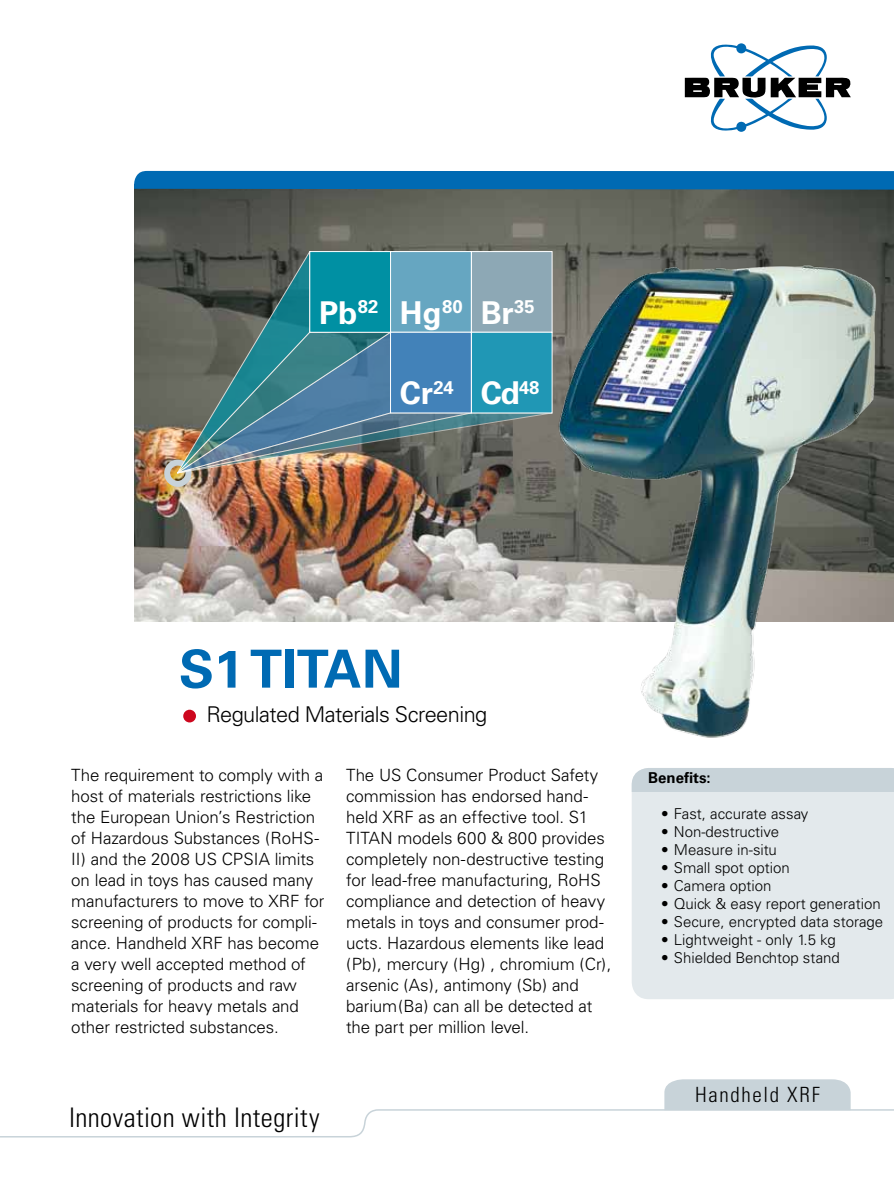
<style>
.page{position:relative;width:894px;height:1188px;background:#fff}
.page>*{position:absolute;margin:0;border:0;box-sizing:border-box;transform-origin:0 0}
.t1{font:700 52.5px "Univers";color:#006ab3}
.t2{font:700 31.5px "Univers";letter-spacing:-.005em;color:#fff}
.t3{font:300 condensed 27px "Univers LT Std";letter-spacing:.015em;color:#000}
.t4{font:300 21.75px "Univers";letter-spacing:-.025em;color:#000}
.t5{font:300 condensed 21px "Univers LT Std";letter-spacing:.08em;color:#000}
.t6{font:300 16.8px/21px "Univers";letter-spacing:-.005em;color:#000}
.t7{font:300 15px "Univers";color:#000}
.t8{font:700 15px "Univers";color:#000}
</style>
<div class="page">
<img style="left:134px;top:189px;width:759px;height:433px">
<div style="left:183px;top:710px;width:13px;height:12px;background:#cd071e;border-radius:50%"></div>
<svg style="left:684px;top:43px;width:167px;height:89px"></svg>
<svg style="left:0;top:1079px;width:893px;height:59px"></svg>
<div style="left:631px;top:791px;width:262px;height:208px;background:#e3e9ec"></div>
<div style="left:631px;top:768px;width:262px;height:23px;background:#c8d3d9"></div>
<div style="left:134px;top:171px;width:759px;height:18px;background:#006ab3"></div>
<div style="left:164px;top:460px;width:27px;height:27px;border:6px solid #c8d3d9;border-radius:50%"></div>
<img style="left:526px;top:232px;width:367px;height:506px">
<img style="left:177px;top:251px;width:375px;height:222px">
<div style="left:471px;top:252px;width:81px;height:80px;background:#8da8b5"></div>
<div style="left:470px;top:251px;width:82px;height:82px;border:1px solid #fff"></div>
<div style="left:390px;top:252px;width:81px;height:80px;background:#66a6c1"></div>
<div style="left:390px;top:251px;width:81px;height:82px;border:1px solid #fff"></div>
<div style="left:309px;top:252px;width:81px;height:80px;background:#0090a3"></div>
<div style="left:309px;top:251px;width:82px;height:82px;border:1px solid #fff"></div>
<div style="left:471px;top:332px;width:81px;height:81px;background:#2097b5"></div>
<div style="left:470px;top:332px;width:82px;height:81px;border:1px solid #fff"></div>
<div style="left:390px;top:332px;width:81px;height:81px;background:#4282b9"></div>
<div style="left:390px;top:332px;width:81px;height:81px;border:1px solid #fff"></div>
<h2 class="t2" style="left:319px;top:294px;width:217px">Pb<sup>82</sup> Hg<sup>80</sup> Br<sup>35</sup></h2>
<h2 class="t2" style="left:400px;top:375px;width:141px">Cr<sup>24</sup> Cd<sup>48</sup></h2>
<h1 class="t1" style="left:179px;top:638px;width:225px">S1 TITAN</h1>
<p class="t4" style="left:206px;top:702px;width:282px">Regulated Materials Screening</p>
<p class="t6" style="left:346px;top:765px;width:267px">The US Consumer Product Safety commission has endorsed hand&shy;held XRF as an effective tool. S1<br>TITAN models 600 &amp; 800 provides completely non-destructive testing for lead-free manufacturing, RoHS compliance and detection of heavy metals in toys and consumer prod&shy;ucts. Hazardous elements like lead (Pb), mercury (Hg) , chromium (Cr), arsenic (As), antimony (Sb) and barium(Ba) can all be detected at the part per million level.</p>
<p class="t6" style="left:71px;top:765px;width:255px">The requirement to comply with a host of materials restrictions like the European Union’s Restriction of Hazardous Substances (RoHS-<br>II) and the 2008 US CPSIA limits on lead in toys has caused many manufacturers to move to XRF for screening of products for compli&shy;ance. Handheld XRF has become a very well accepted method of screening of products and raw materials for heavy metals and other restricted substances.</p>
<p class="t8" style="left:648px;top:769px;width:64px">Benefits:</p>
<p class="t7" style="left:660px;top:805px;width:149px">• Fast, accurate assay</p>
<p class="t7" style="left:660px;top:823px;width:119px">• Non-destructive</p>
<p class="t7" style="left:660px;top:841px;width:117px">• Measure in-situ</p>
<p class="t7" style="left:660px;top:859px;width:130px">• Small spot option</p>
<p class="t7" style="left:660px;top:877px;width:112px">• Camera option</p>
<p class="t7" style="left:660px;top:895px;width:221px">• Quick &amp; easy report generation</p>
<p class="t7" style="left:660px;top:913px;width:224px">• Secure, encrypted data storage</p>
<p class="t7" style="left:660px;top:931px;width:176px">• Lightweight - only 1.5 kg</p>
<p class="t7" style="left:660px;top:949px;width:180px">• Shielded Benchtop stand</p>
<h3 class="t3" style="left:69px;top:1101px;width:252px">Innovation with Integrity</h3>
<p class="t5" style="left:695px;top:1082px;width:126px">Handheld XRF</p>
</div>
